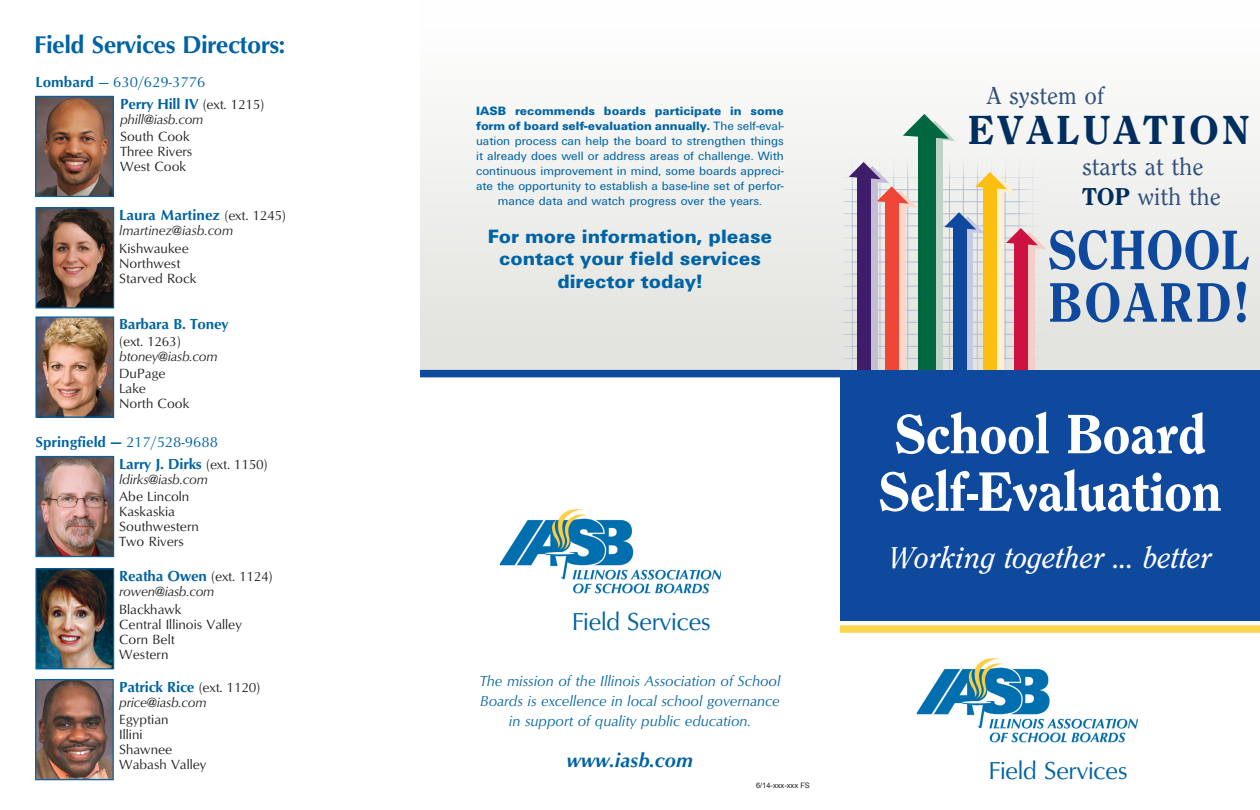
<style>
.page{position:relative;width:1260px;height:810px;background:#fff}
.page>*{position:absolute;margin:0;border:0;box-sizing:border-box;transform-origin:0 0}
.t1{font:57.75px "Clearface Heavy DTC";color:#0f499d;scale:.91 1}
.Subhead-1_line{font:57.5px/57.5px "Clearface Heavy DTC";letter-spacing:-.015em;color:#fff}
.t2{font:42.25px "Clearface Heavy DTC";letter-spacing:.07em;color:#002e5e}
.Subhead-1_line-2{font:31.25px "Clearface Regular Italic DTC";letter-spacing:-.015em;color:#fff}
.t3{font:25.25px "Clearface Regular DTC";color:#31507c}
.t4{font:25.25px "Optimum Roman DTC";letter-spacing:-.02em;color:#0063a4}
.t5{font:25px "Optimum Bold DTC";letter-spacing:-.02em;color:#0063a4}
.t6{font:20px/22.5px "Univers Black DTC";color:#0063a4;text-align:center}
.t7{font:20px "Optimum Bold Italic DTC";color:#0063a4}
.Names{font:15px "Optimum Bold DTC";letter-spacing:-.015em;color:#0063a4}
.t8{font:15px/20px "Optimum Roman Italic DTC";color:#0063a4;text-align:center}
.t9{font:15px "Optimum Roman DTC";color:#0063a4}
.t10{font:13.75px/15px "Optimum Roman DTC";color:#231f20}
.email{font:13.75px "Optimum Roman Italic DTC";letter-spacing:-.015em;color:#231f20}
.t11{font:12.5px/15px "Univers DTC";color:#0063a4;text-align:center}
.t12{font:7.5px "Arial";color:#231f20}
.s1{font-family:"Optimum Bold DTC"}
.s2{font-family:"Optimum Roman DTC";font-size:13.75px;color:#231f20}
.s3{font-family:"Optimum Roman DTC"}
.s4{font-family:"Univers Black DTC"}
.s5{font-family:"Clearface Heavy DTC";color:#002e5e}
</style>
<div class="page">
<div style="left:420px;top:0;width:840px;height:374px;background:linear-gradient(to bottom,#fff,#e1e1dc)"></div>
<hr style="left:844px;top:165px;width:207px;height:1px;background:#b4bcd1">
<hr style="left:844px;top:177px;width:207px;height:1px;background:#b4bcd1">
<hr style="left:844px;top:189px;width:207px;height:1px;background:#b4bcd1">
<hr style="left:844px;top:202px;width:207px;height:1px;background:#b4bcd1">
<hr style="left:844px;top:214px;width:207px;height:1px;background:#b4bcd1">
<hr style="left:844px;top:226px;width:207px;height:1px;background:#b4bcd1">
<hr style="left:844px;top:238px;width:207px;height:1px;background:#b4bcd1">
<hr style="left:844px;top:250px;width:207px;height:1px;background:#b4bcd1">
<hr style="left:844px;top:262px;width:207px;height:1px;background:#b4bcd1">
<hr style="left:844px;top:274px;width:207px;height:1px;background:#b4bcd1">
<hr style="left:844px;top:286px;width:207px;height:1px;background:#b4bcd1">
<hr style="left:844px;top:298px;width:207px;height:1px;background:#b4bcd1">
<hr style="left:844px;top:310px;width:207px;height:1px;background:#b4bcd1">
<hr style="left:844px;top:322px;width:207px;height:1px;background:#b4bcd1">
<hr style="left:844px;top:334px;width:207px;height:1px;background:#b4bcd1">
<hr style="left:844px;top:346px;width:207px;height:1px;background:#b4bcd1">
<hr style="left:844px;top:358px;width:207px;height:1px;background:#b4bcd1">
<hr style="left:852px;top:153px;width:1px;height:218px;background:#b4bcd1">
<hr style="left:880px;top:153px;width:1px;height:218px;background:#b4bcd1">
<hr style="left:908px;top:153px;width:1px;height:218px;background:#b4bcd1">
<hr style="left:949px;top:153px;width:1px;height:218px;background:#b4bcd1">
<hr style="left:977px;top:153px;width:1px;height:218px;background:#b4bcd1">
<hr style="left:1005px;top:153px;width:1px;height:218px;background:#b4bcd1">
<hr style="left:1047px;top:153px;width:1px;height:218px;background:#b4bcd1">
<div style="left:869px;top:178px;width:8px;height:193px;background:#c4bdd6"></div>
<div style="left:857px;top:178px;width:14px;height:193px;background:#3e1d6b"></div>
<div style="left:897px;top:202px;width:8px;height:169px;background:#fcd7c8"></div>
<div style="left:885px;top:202px;width:14px;height:169px;background:#ef4637"></div>
<div style="left:934px;top:136px;width:9px;height:235px;background:#bdd3c8"></div>
<div style="left:918px;top:136px;width:17px;height:235px;background:#00673e"></div>
<svg style="left:966px;top:264px;width:7px;height:106px"></svg>
<div style="left:953px;top:228px;width:13px;height:143px;background:#0f499d"></div>
<div style="left:995px;top:188px;width:8px;height:183px;background:#fef0d0"></div>
<div style="left:984px;top:188px;width:13px;height:183px;background:#fdbe12"></div>
<div style="left:1026px;top:244px;width:8px;height:127px;background:#f4cec7"></div>
<svg style="left:849px;top:114px;width:198px;height:150px"></svg>
<div style="left:1015px;top:244px;width:13px;height:127px;background:#cd1141"></div>
<img style="left:37px;top:209px;width:75px;height:98px">
<div style="left:35px;top:207px;width:79px;height:102px;border:1px solid #0063a4"></div>
<img style="left:37px;top:98px;width:75px;height:97px">
<div style="left:35px;top:96px;width:79px;height:101px;border:1px solid #0063a4"></div>
<img style="left:37px;top:318px;width:75px;height:98px">
<div style="left:35px;top:316px;width:79px;height:102px;border:1px solid #0063a4"></div>
<img style="left:37px;top:570px;width:75px;height:97px">
<div style="left:35px;top:568px;width:79px;height:101px;border:1px solid #0063a4"></div>
<img style="left:37px;top:458px;width:75px;height:97px">
<div style="left:35px;top:456px;width:79px;height:101px;border:1px solid #0063a4"></div>
<img style="left:37px;top:681px;width:75px;height:97px">
<div style="left:35px;top:679px;width:79px;height:101px;border:1px solid #0063a4"></div>
<img style="left:916px;top:658px;width:222px;height:85px">
<div style="left:840px;top:625px;width:420px;height:8px;background:#fed64d"></div>
<div style="left:840px;top:370px;width:420px;height:250px;background:#0f499d"></div>
<img style="left:500px;top:509px;width:221px;height:85px">
<div style="left:420px;top:370px;width:420px;height:7px;background:#0f499d"></div>
<p class="t5" style="left:34px;top:30px;width:253px">Field Services Directors:</p>
<p class="t9" style="left:35px;top:73px;width:171px"><span class="s1">Lombard</span> — 630/629-3776</p>
<p class="Names" style="left:120px;top:95px;width:146px">Perry Hill IV <span class="s2">(ext. 1215)</span></p>
<p class="email" style="left:120px;top:111px;width:85px">phill@iasb.com</p>
<p class="t10" style="left:120px;top:129px;width:74px">South Cook<br>Three Rivers<br>West Cook</p>
<p class="Names" style="left:119px;top:206px;width:168px">Laura Martinez <span class="s2">(ext. 1245)</span></p>
<p class="email" style="left:119px;top:223px;width:116px">lmartinez@iasb.com</p>
<p class="t10" style="left:119px;top:240px;width:79px">Kishwaukee<br>Northwest<br>Starved Rock</p>
<p class="Names" style="left:119px;top:316px;width:111px">Barbara B. Toney</p>
<p class="t10" style="left:119px;top:333px;width:63px">(ext. 1263)</p>
<p class="email" style="left:119px;top:348px;width:100px">btoney@iasb.com</p>
<p class="t10" style="left:119px;top:366px;width:72px">DuPage<br>Lake<br>North Cook</p>
<p class="Names" style="left:35px;top:434px;width:184px">Springfield — <span class="s3">217/528-9688</span></p>
<p class="Names" style="left:119px;top:455px;width:150px">Larry J. Dirks <span class="s2">(ext. 1150)</span></p>
<p class="email" style="left:119px;top:471px;width:90px">ldirks@iasb.com</p>
<p class="t10" style="left:119px;top:489px;width:81px">Abe Lincoln<br>Kaskaskia<br>Southwestern<br>Two Rivers</p>
<p class="Names" style="left:119px;top:567px;width:155px">Reatha Owen <span class="s2">(ext. 1124)</span></p>
<p class="email" style="left:119px;top:584px;width:97px">rowen@iasb.com</p>
<p class="t10" style="left:119px;top:601px;width:124px">Blackhawk<br>Central Illinois Valley<br>Corn Belt<br>Western</p>
<p class="Names" style="left:119px;top:678px;width:143px">Patrick Rice <span class="s2">(ext. 1120)</span></p>
<p class="email" style="left:119px;top:695px;width:89px">price@iasb.com</p>
<p class="t10" style="left:119px;top:712px;width:89px">Egyptian<br>Illini<br>Shawnee<br>Wabash Valley</p>
<p class="t11" style="left:476px;top:103px;width:309px"><span class="s4">IASB recommends boards participate in some form of board self-evaluation annually.</span> The self-eval&shy;uation process can help the board to strengthen things it already does well or address areas of challenge. With continuous improvement in mind, some boards appreci&shy;ate the opportunity to establish a base-line set of perfor&shy;mance data and watch progress over the years.</p>
<p class="t6" style="left:488px;top:225px;width:286px">For more information, please contact your field services director today!</p>
<p class="t4" style="left:572px;top:606px;width:141px">Field Services</p>
<p class="t8" style="left:479px;top:671px;width:303px">The mission of the Illinois Association of School<br>Boards is excellence in local school governance in support of quality public education.</p>
<p class="t7" style="left:567px;top:748px;width:128px">www.iasb.com</p>
<p class="t12" style="left:756px;top:780px;width:55px">6/14-xxx-xxx FS</p>
<p class="t3" style="left:986px;top:82px;width:119px">A system of</p>
<p class="t2" style="left:968px;top:105px;width:283px">EVALUATION</p>
<p class="t3" style="left:1082px;top:152px;width:123px">starts at the</p>
<p class="t3" style="left:1082px;top:182px;width:141px"><span class="s5">TOP</span> with the</p>
<p class="t1" style="left:1047px;top:216px;width:224px">SCHOOL</p>
<p class="t1" style="left:1048px;top:268px;width:222px">BOARD!</p>
<p class="Subhead-1_line" style="left:878px;top:404px;width:346px">School Board<br>Self-Evaluation</p>
<p class="Subhead-1_line-2" style="left:888px;top:540px;width:325px">Working together ... better</p>
<p class="t4" style="left:988px;top:756px;width:141px">Field Services</p>
</div>
